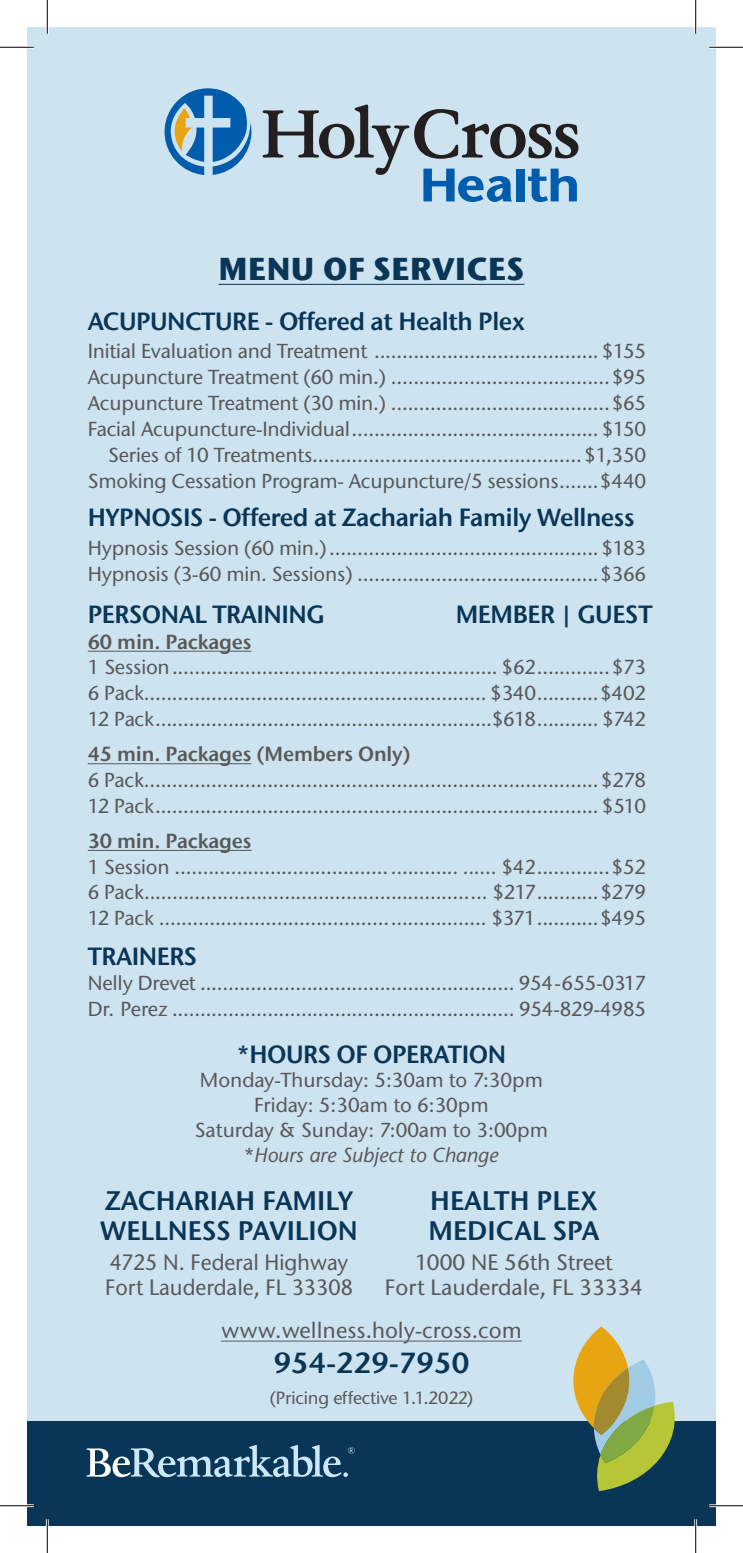
<style>
.page{position:relative;width:743px;height:1553px;background:#fff}
.page>*{position:absolute;margin:0;border:0;box-sizing:border-box;transform-origin:0 0}
.t1{font:700 31.5px "Stone Sans ITC";color:#093557}
.t2{font:28.8px "Stone Sans ITC Semi";color:#093557}
.t3{font:26.55px/30.6px "Stone Sans ITC Semi";color:#093557}
.t4{font:24.75px "Stone Sans ITC Semi";letter-spacing:-.02em;color:#093557}
.t5{font:500 22.28px/24.8px "Stone Sans ITC";color:#57585a;text-align:center}
.t6{font:500 22.28px/24.8px "Stone Sans ITC";color:#57585a;scale:.96 1}
.t7{font:500 20.25px/25.9px "Stone Sans ITC";letter-spacing:-.01em;color:#57585a}
.t8{font:20.25px "Stone Sans ITC Semi";letter-spacing:-.01em;color:#57585a}
.t9{font:italic 20.25px "Stone Sans";color:#57585a}
.t10{font:500 17.78px "Stone Sans ITC";letter-spacing:-.01em;color:#57585a}
.s1{font-family:"Stone Sans ITC";font-weight:500;font-style:normal}
</style>
<div class="page">
<div style="left:27px;top:27px;width:689px;height:1496px;background:#cde3f0"></div>
<hr style="left:218px;top:284px;width:306px;height:1px;background:#093557">
<hr style="left:88px;top:651px;width:163px;height:1px;background:#57585a">
<hr style="left:88px;top:763px;width:163px;height:1px;background:#57585a">
<hr style="left:88px;top:850px;width:163px;height:1px;background:#57585a">
<svg style="left:164px;top:88px;width:87px;height:87px"></svg>
<svg style="left:262px;top:105px;width:316px;height:97px"></svg>
<hr style="left:221px;top:1340px;width:301px;height:1px;background:#57585a">
<div style="left:27px;top:1421px;width:689px;height:105px;background:#093557"></div>
<svg style="left:573px;top:1326px;width:101px;height:165px"></svg>
<svg style="left:86px;top:1445px;width:268px;height:32px"></svg>
<hr style="left:0;top:46px;width:34px;height:3px;background:#fff">
<hr style="left:709px;top:46px;width:33px;height:3px;background:#fff">
<hr style="left:0;top:1504px;width:34px;height:3px;background:#fff">
<hr style="left:709px;top:1504px;width:33px;height:3px;background:#fff">
<hr style="left:46px;top:0;width:3px;height:34px;background:#fff">
<hr style="left:46px;top:1519px;width:3px;height:33px;background:#fff">
<hr style="left:694px;top:0;width:3px;height:34px;background:#fff">
<hr style="left:694px;top:1519px;width:3px;height:33px;background:#fff">
<hr style="left:0;top:47px;width:34px;height:1px;background:#000">
<hr style="left:709px;top:47px;width:33px;height:1px;background:#000">
<hr style="left:0;top:1505px;width:34px;height:1px;background:#000">
<hr style="left:709px;top:1505px;width:33px;height:1px;background:#000">
<hr style="left:47px;top:0;width:1px;height:34px;background:#000">
<hr style="left:47px;top:1519px;width:1px;height:33px;background:#000">
<hr style="left:695px;top:0;width:1px;height:34px;background:#000">
<hr style="left:695px;top:1519px;width:1px;height:33px;background:#000">
<h1 class="t1" style="left:218px;top:249px;width:307px">MENU OF SERVICES</h1>
<p class="t4" style="left:88px;top:306px;width:438px">ACUPUNCTURE - Offered at Health Plex</p>
<p class="t7" style="left:88px;top:338px;width:560px;text-align:right">Initial Evaluation and Treatment ........................................ $155<br>Acupuncture Treatment (60 min.) .......................................$95<br>Acupuncture Treatment (30 min.) .......................................$65<br>Facial Acupuncture-Individual............................................ $150<br>Series of 10 Treatments................................................$1,350<br>Smoking Cessation Program- Acupuncture/5 sessions.......$440</p>
<p class="t4" style="left:88px;top:502px;width:548px">HYPNOSIS - Offered at Zachariah Family Wellness</p>
<p class="t7" style="left:88px;top:535px;width:560px">Hypnosis Session (60 min.)................................................$183<br>Hypnosis (3-60 min. Sessions) ...........................................$366</p>
<p class="t4" style="left:88px;top:598px;width:238px">PERSONAL TRAINING</p>
<p class="t4" style="left:455px;top:598px;width:198px">MEMBER | GUEST</p>
<p class="t8" style="left:88px;top:629px;width:165px">60 min. Packages</p>
<p class="t7" style="left:88px;top:654px;width:560px;text-align:justify">1 Session.......................................................... $62.............$73<br>6 Pack............................................................. $340...........$402<br>12 Pack............................................................$618........... $742</p>
<p class="t8" style="left:88px;top:741px;width:324px">45 min. Packages (Members Only)</p>
<p class="t7" style="left:88px;top:767px;width:560px">6 Pack.................................................................................$278<br>12 Pack............................................................................... $510</p>
<p class="t8" style="left:88px;top:828px;width:165px">30 min. Packages</p>
<p class="t7" style="left:88px;top:853px;width:560px;text-align:justify">1 Session .................................................. ...... $42.............$52<br>6 Pack............................................................. $217...........$279<br>12 Pack .......................................................... $371...........$495</p>
<p class="t4" style="left:88px;top:940px;width:111px">TRAINERS</p>
<p class="t7" style="left:88px;top:970px;width:559px">Nelly Drevet ........................................................ 954-655-0317<br>Dr. Perez ............................................................. 954-829-4985</p>
<p class="t4" style="left:237px;top:1038px;width:271px">*HOURS OF OPERATION</p>
<p class="t7" style="left:195px;top:1067px;width:355px;line-height:24.8px;text-align:center">Monday-Thursday: 5:30am to 7:30pm<br>Friday: 5:30am to 6:30pm<br>Saturday &amp; Sunday: 7:00am to 3:00pm</p>
<p class="t9" style="left:245px;top:1142px;width:255px"><span class="s1">*</span>Hours are Subject to Change</p>
<h3 class="t3" style="left:100px;top:1184px;width:259px">ZACHARIAH FAMILY<br>WELLNESS PAVILION</h3>
<p class="t6" style="left:105px;top:1250px;width:259px">4725 N. Federal Highway<br>Fort Lauderdale, FL 33308</p>
<h3 class="t3" style="left:428px;top:1184px;width:173px">HEALTH PLEX<br>MEDICAL SPA</h3>
<p class="t5" style="left:385px;top:1250px;width:259px">1000 NE 56th Street<br>Fort Lauderdale, FL 33334</p>
<p class="t5" style="left:221px;top:1317px;width:302px">www.wellness.holy-cross.com</p>
<h2 class="t2" style="left:274px;top:1344px;width:197px">954-229-7950</h2>
<p class="t10" style="left:270px;top:1387px;width:205px">(Pricing effective 1.1.2022)</p>
</div>
